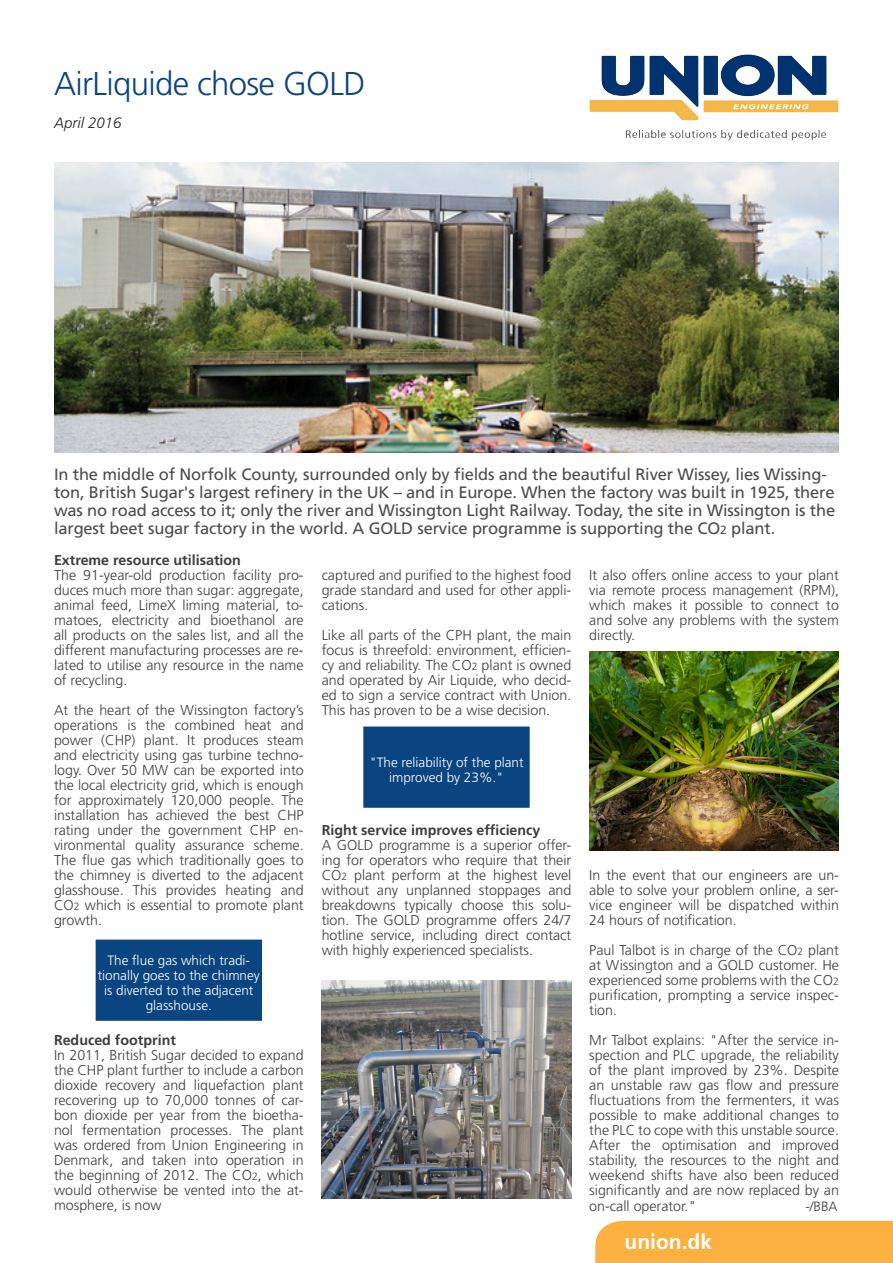
<style>
.page{position:relative;width:893px;height:1263px;background:#fff}
.page>*{position:absolute;margin:0;border:0;box-sizing:border-box;transform-origin:0 0}
.t1{font:300 33px "Frutiger LT Std";letter-spacing:-.02em;color:#0a4581}
.t2{font:700 21px "Frutiger LT Std";color:#fff}
.t3{font:16.5px/18px "Frutiger LT Std";letter-spacing:-.01em;color:#4b4c4d}
.t4{font:italic 300 15px "Frutiger LT Std";color:#231f20}
.t5{font:300 14.25px/15px "Frutiger LT Std";color:#3e3e3f;text-align:justify}
.t6{font:700 14.25px "Frutiger LT Std";color:#3e3e3f}
.t7{font:300 13.5px/15px "Frutiger LT Std";color:#fff;text-align:center}
.t8{font:300 13.5px "Frutiger LT Std";color:#3e3e3f}
.s1{font-size:12px}
.s2{font-size:10.5px}
</style>
<div class="page">
<img style="left:589px;top:54px;width:250px;height:86px">
<div style="left:595px;top:1221px;width:298px;height:42px;background:#fbb03f"></div>
<img style="left:322px;top:980px;width:249px;height:218px">
<div style="left:96px;top:940px;width:165px;height:80px;background:#0a4581"></div>
<div style="left:96px;top:939px;width:166px;height:82px;border:2px solid #0a4581"></div>
<img style="left:54px;top:163px;width:785px;height:290px">
<img style="left:589px;top:652px;width:250px;height:199px">
<div style="left:364px;top:727px;width:165px;height:80px;background:#0a4581"></div>
<div style="left:363px;top:726px;width:167px;height:82px;border:2px solid #0a4581"></div>
<p class="t1" style="left:54px;top:65px;width:313px">AirLiquide chose GOLD</p>
<p class="t4" style="left:54px;top:114px;width:69px">April 2016</p>
<p class="t3" style="left:54px;top:465px;width:783px">In the middle of Norfolk County, surrounded only by fields and the beautiful River Wissey, lies Wissing&shy;ton, British Sugar's largest refinery in the UK – and in Europe. When the factory was built in 1925, there was no road access to it; only the river and Wissington Light Railway. Today, the site in Wissington is the largest beet sugar factory in the world. A GOLD service programme is supporting the CO<span class="s1">2</span> plant.</p>
<p class="t6" style="left:54px;top:551px;width:188px">Extreme resource utilisation</p>
<p class="t5" style="left:54px;top:568px;width:251px">The 91-year-old production facility pro&shy;duces much more than sugar: aggregate, animal feed, LimeX liming material, to&shy;matoes, electricity and bioethanol are all products on the sales list, and all the different manufacturing processes are re&shy;lated to utilise any resource in the name of recycling.</p>
<p class="t5" style="left:54px;top:703px;width:251px">At the heart of the Wissington factory’s operations is the combined heat and power (CHP) plant. It produces steam and electricity using gas turbine techno&shy;logy. Over 50 MW can be exported into the local electricity grid, which is enough for approximately 120,000 people. The installation has achieved the best CHP rating under the government CHP en&shy;vironmental quality assurance scheme.<br>The flue gas which traditionally goes to the chimney is diverted to the adjacent glasshouse. This provides heating and CO<span class="s2">2</span> which is essential to promote plant growth.</p>
<p class="t7" style="left:98px;top:953px;width:164px">The flue gas which tradi&shy;tionally goes to the chimney is diverted to the adjacent glasshouse.</p>
<p class="t6" style="left:54px;top:1031px;width:123px">Reduced footprint</p>
<p class="t5" style="left:54px;top:1048px;width:251px">In 2011, British Sugar decided to expand the CHP plant further to include a carbon dioxide recovery and liquefaction plant recovering up to 70,000 tonnes of car&shy;bon dioxide per year from the bioetha&shy;nol fermentation processes. The plant was ordered from Union Engineering in Denmark, and taken into operation in the beginning of 2012. The CO<span class="s2">2</span>, which would otherwise be vented into the at&shy;mosphere, is now</p>
<p class="t5" style="left:322px;top:568px;width:251px">captured and purified to the highest food grade standard and used for other appli&shy;cations.</p>
<p class="t5" style="left:322px;top:628px;width:251px">Like all parts of the CPH plant, the main focus is threefold: environment, efficien&shy;cy and reliability. The CO<span class="s2">2</span> plant is owned and operated by Air Liquide, who decid&shy;ed to sign a service contract with Union.<br>This has proven to be a wise decision.</p>
<p class="t7" style="left:369px;top:755px;width:156px">"The reliability of the plant improved by 23%."</p>
<p class="t6" style="left:322px;top:821px;width:220px">Right service improves efficiency</p>
<p class="t5" style="left:322px;top:838px;width:251px">A GOLD programme is a superior offer&shy;ing for operators who require that their CO<span class="s2">2</span> plant perform at the highest level without any unplanned stoppages and breakdowns typically choose this solu&shy;tion. The GOLD programme offers 24/7 hotline service, including direct contact with highly experienced specialists.</p>
<p class="t5" style="left:589px;top:568px;width:251px">It also offers online access to your plant via remote process management (RPM), which makes it possible to connect to and solve any problems with the system directly.</p>
<p class="t5" style="left:589px;top:868px;width:251px">In the event that our engineers are un&shy;able to solve your problem online, a ser&shy;vice engineer will be dispatched within 24 hours of notification.</p>
<p class="t5" style="left:589px;top:943px;width:251px">Paul Talbot is in charge of the CO<span class="s2">2</span> plant at Wissington and a GOLD customer. He experienced some problems with the CO<span class="s2">2 </span>purification, prompting a service inspec&shy;tion.</p>
<p class="t5" style="left:589px;top:1033px;width:251px">Mr Talbot explains: "After the service in&shy;spection and PLC upgrade, the reliability of the plant improved by 23%. Despite an unstable raw gas flow and pressure fluctuations from the fermenters, it was possible to make additional changes to the PLC to cope with this unstable source.</p>
<p class="t5" style="left:589px;top:1137px;width:251px">After the optimisation and improved stability, the resources to the night and weekend shifts have also been reduced significantly and are now replaced by an on-call operator."</p>
<p class="t8" style="left:805px;top:1199px;width:34px">-/BBA</p>
<p class="t2" style="left:624px;top:1229px;width:89px">union.dk</p>
</div>
